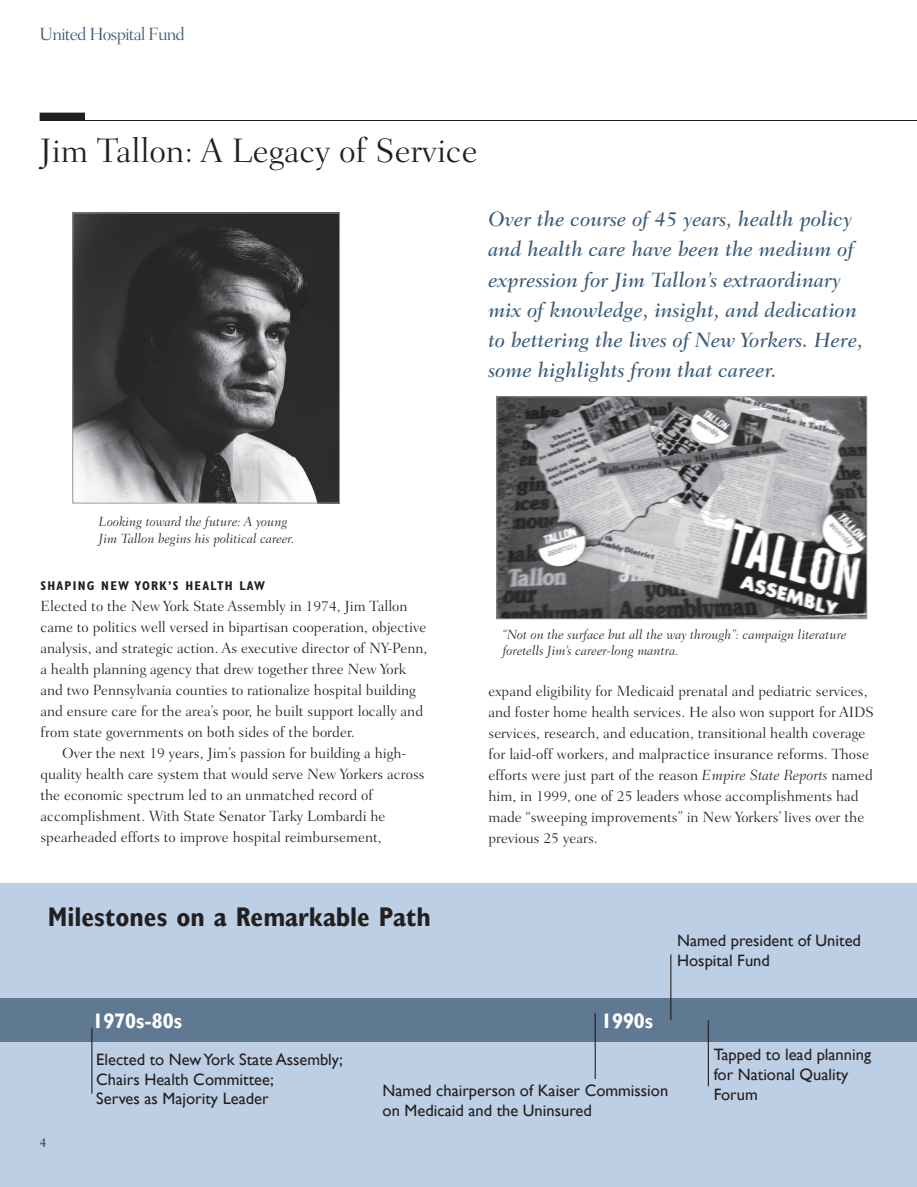
<style>
.page{position:relative;width:917px;height:1187px;background:#fff}
.page>*{position:absolute;margin:0;border:0;box-sizing:border-box;transform-origin:0 0}
.t1{font:300 34.5px "Fairfield LH";color:#231f20}
.t2{font:700 condensed 27px "Gill Sans";color:#231f20}
.t3{font:italic 500 21px/30px "Fairfield LH";color:#3a5b78}
.t4{font:700 condensed 21px "Gill Sans";color:#fff}
.t5{font:300 18px "Fairfield LH";letter-spacing:-.05em;color:#3a5b78}
.t6{font:16.5px/19.8px "Gill Sans";color:#231f20}
.t7{font:300 15px/21px "Fairfield LH";color:#231f20}
.t8{font:italic 300 13.5px/16.2px "Fairfield LH";color:#231f20}
.t9{font:300 13.5px "Fairfield LH";color:#231f20}
.t10{font:700 condensed 12.75px "Gill Sans";letter-spacing:.1em;color:#231f20}
.s1{font-style:italic}
</style>
<div class="page">
<div style="left:0;top:883px;width:916px;height:303px;background:#bdcfe4"></div>
<div style="left:0;top:998px;width:916px;height:43px;background:#5f7993"></div>
<img style="left:74px;top:214px;width:264px;height:287px">
<div style="left:72px;top:212px;width:268px;height:291px;border:1px solid #939598"></div>
<div style="left:40px;top:113px;width:45px;height:7px;background:#231f20"></div>
<img style="left:498px;top:398px;width:366px;height:219px">
<div style="left:496px;top:396px;width:370px;height:223px;border:1px solid #939598"></div>
<hr style="left:670px;top:954px;width:1px;height:66px;background:#231f20">
<hr style="left:91px;top:1027px;width:1px;height:66px;background:#231f20">
<hr style="left:594px;top:1012px;width:1px;height:66px;background:#231f20">
<hr style="left:40px;top:120px;width:876px;height:1px;background:#231f20">
<hr style="left:707px;top:1020px;width:1px;height:66px;background:#231f20">
<p class="t5" style="left:40px;top:23px;width:147px">United Hospital Fund</p>
<h1 class="t1" style="left:40px;top:131px;width:439px">Jim Tallon: A Legacy of Service</h1>
<p class="t3" style="left:488px;top:205px;width:376px">Over the course of 45 years, health policy and health care have been the medium of expression for Jim Tallon’s extraordinary mix of knowledge, insight, and dedication to bettering the lives of New Yorkers. Here, some highlights from that career.</p>
<p class="t8" style="left:99px;top:514px;width:197px">Looking toward the future: A young<br>Jim Tallon begins his political career.</p>
<p class="t10" style="left:40px;top:578px;width:226px">SHAPING NEW YORK’S HEALTH LAW</p>
<p class="t7" style="left:40px;top:595px;width:388px">Elected to the New York State Assembly in 1974, Jim Tallon came to politics well versed in bipartisan cooperation, objective analysis, and strategic action. As executive director of NY-Penn, a health planning agency that drew together three New York and two Pennsylvania counties to rationalize hospital building and ensure care for the area’s poor, he built support locally and from state governments on both sides of the border.</p>
<p class="t7" style="left:40px;top:742px;width:386px;text-indent:22px">Over the next 19 years, Jim’s passion for building a high&shy;quality health care system that would serve New Yorkers across the economic spectrum led to an unmatched record of accomplishment. With State Senator Tarky Lombardi he spearheaded efforts to improve hospital reimbursement,</p>
<h2 class="t2" style="left:48px;top:900px;width:384px">Milestones on a Remarkable Path</h2>
<h3 class="t4" style="left:92px;top:1007px;width:91px">1970s-80s</h3>
<p class="t8" style="left:502px;top:626px;width:345px">“Not on the surface but all the way through”: campaign literature foretells Jim’s career-long mantra.</p>
<p class="t7" style="left:488px;top:680px;width:387px">expand eligibility for Medicaid prenatal and pediatric services, and foster home health services. He also won support for AIDS services, research, and education, transitional health coverage for laid-off workers, and malpractice insurance reforms. Those efforts were just part of the reason <span class="s1">Empire State Reports</span> named him, in 1999, one of 25 leaders whose accomplishments had made “sweeping improvements” in New Yorkers’ lives over the previous 25 years.</p>
<h3 class="t4" style="left:601px;top:1007px;width:54px">1990s</h3>
<p class="t6" style="left:677px;top:930px;width:185px">Named president of United<br>Hospital Fund</p>
<p class="t9" style="left:40px;top:1134px;width:9px">4</p>
<p class="t6" style="left:96px;top:1049px;width:248px">Elected to New York State Assembly;<br>Chairs Health Committee;<br>Serves as Majority Leader</p>
<p class="t6" style="left:382px;top:1081px;width:287px">Named chairperson of Kaiser Commission on Medicaid and the Uninsured</p>
<p class="t6" style="left:713px;top:1045px;width:159px">Tapped to lead planning for National Quality<br>Forum</p>
</div>
